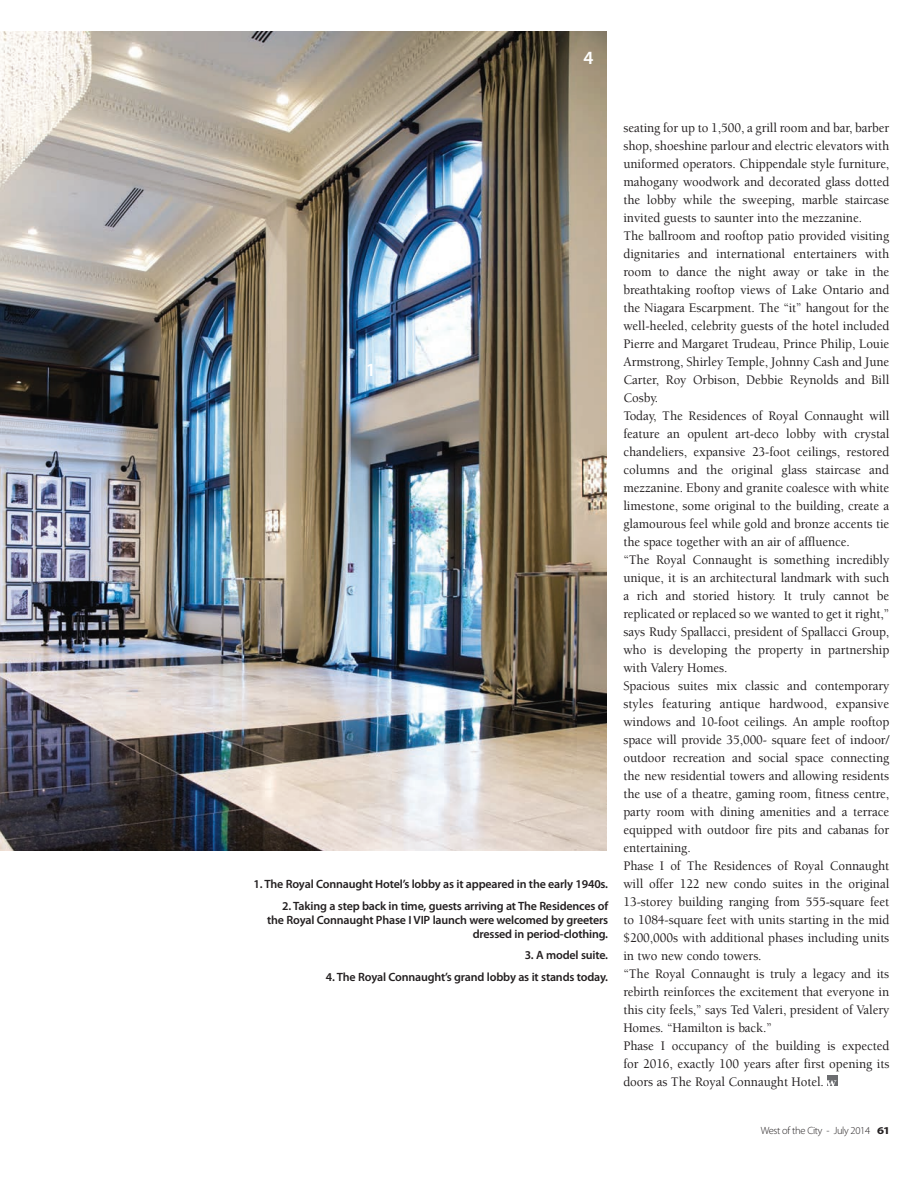
<style>
.page{position:relative;width:924px;height:1186px;background:#fff}
.page>*{position:absolute;margin:0;border:0;box-sizing:border-box;transform-origin:0 0}
.t1{font:600 18.75px "Myriad Pro";color:#fff}
.t2{font:500 13.5px/18px "Berkeley";letter-spacing:-.005em;color:#231f20;scale:.95 1}
.t3{font:600 12px/14.4px "Myriad Pro";letter-spacing:-.015em;color:#231f20;text-align:right}
.t4{font:300 10.5px "Myriad Pro";letter-spacing:-.03em;color:#231f20}
.s1{font-weight:700}
</style>
<div class="page">
<img style="left:0;top:32px;width:606px;height:818px">
<div style="left:827px;top:1076px;width:10px;height:10px;background:#6c6d70"></div>
<svg style="left:827px;top:1080px;width:9px;height:6px"></svg>
<h1 class="t1" style="left:583px;top:47px;width:12px">4</h1>
<h1 class="t1" style="left:366px;top:359px;width:12px">1</h1>
<p class="t3" style="left:253px;top:877px;width:356px">1. The Royal Connaught Hotel’s lobby as it appeared in the early 1940s.</p>
<p class="t3" style="left:267px;top:898px;width:342px">2. Taking a step back in time, guests arriving at The Residences of the Royal Connaught Phase I VIP launch were welcomed by greeters dressed in period-clothing.</p>
<p class="t3" style="left:524px;top:948px;width:85px">3. A model suite.</p>
<p class="t3" style="left:326px;top:969px;width:283px">4. The Royal Connaught’s grand lobby as it stands today.</p>
<p class="t2" style="left:623px;top:119px;width:281px">seating for up to 1,500, a grill room and bar, barber shop, shoeshine parlour and electric elevators with uniformed operators. Chippendale style furniture, mahogany woodwork and decorated glass dotted the lobby while the sweeping, marble staircase invited guests to saunter into the mezzanine.<br>The ballroom and rooftop patio provided visiting dignitaries and international entertainers with room to dance the night away or take in the breathtaking rooftop views of Lake Ontario and the Niagara Escarpment. The “it” hangout for the well-heeled, celebrity guests of the hotel included Pierre and Margaret Trudeau, Prince Philip, Louie Armstrong, Shirley Temple, Johnny Cash and June Carter, Roy Orbison, Debbie Reynolds and Bill Cosby.<br>Today, The Residences of Royal Connaught will feature an opulent art-deco lobby with crystal chandeliers, expansive 23-foot ceilings, restored columns and the original glass staircase and mezzanine. Ebony and granite coalesce with white limestone, some original to the building, create a glamourous feel while gold and bronze accents tie the space together with an air of affluence.<br>“The Royal Connaught is something incredibly unique, it is an architectural landmark with such a rich and storied history. It truly cannot be replicated or replaced so we wanted to get it right,” says Rudy Spallacci, president of Spallacci Group, who is developing the property in partnership with Valery Homes.<br>Spacious suites mix classic and contemporary styles featuring antique hardwood, expansive windows and 10-foot ceilings. An ample rooftop space will provide 35,000- square feet of indoor/ outdoor recreation and social space connecting the new residential towers and allowing residents the use of a theatre, gaming room, fitness centre, party room with dining amenities and a terrace equipped with outdoor fire pits and cabanas for entertaining.<br>Phase I of The Residences of Royal Connaught will offer 122 new condo suites in the original 13-storey building ranging from 555-square feet to 1084-square feet with units starting in the mid $200,000s with additional phases including units in two new condo towers.<br>“The Royal Connaught is truly a legacy and its rebirth reinforces the excitement that everyone in this city feels,” says Ted Valeri, president of Valery Homes. “Hamilton is back.”<br>Phase I occupancy of the building is expected for 2016, exactly 100 years after first opening its doors as The Royal Connaught Hotel.</p>
<p class="t4" style="left:760px;top:1124px;width:131px">West of the City - July 2014 <span class="s1">61</span></p>
</div>
